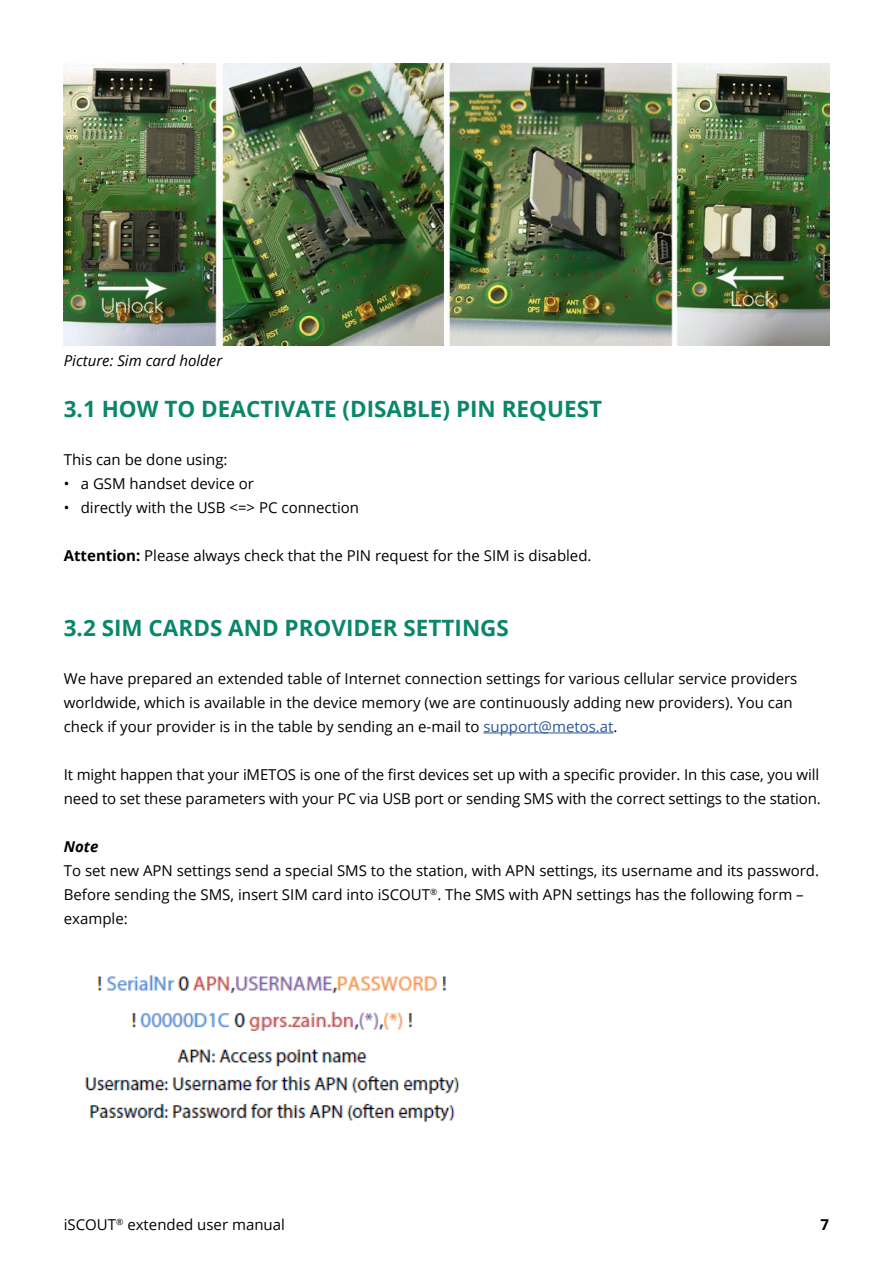
<style>
.page{position:relative;width:893px;height:1263px;background:#fff}
.page>*{position:absolute;margin:0;border:0;box-sizing:border-box;transform-origin:0 0}
.t1{font:700 22.5px "Open Sans";color:#0a876b}
.t2{font:15px/24px "Open Sans";color:#000}
.t3{font:italic 15px "Open Sans";color:#000}
.t4{font:italic 700 15px "Open Sans";color:#000}
.t5{font:700 15px "Open Sans";color:#000}
.s1{font-weight:700}
.s2{color:#275b9b}
</style>
<div class="page">
<hr style="left:483px;top:732px;width:131px;height:1px;background:#275b9b">
<img style="left:64px;top:64px;width:765px;height:282px">
<img style="left:85px;top:975px;width:375px;height:147px">
<p class="t3" style="left:64px;top:350px;width:160px">Picture: Sim card holder</p>
<h1 class="t1" style="left:64px;top:393px;width:540px">3.1 HOW TO DEACTIVATE (DISABLE) PIN REQUEST</h1>
<p class="t2" style="left:64px;top:447px;width:165px">This can be done using:</p>
<p class="t2" style="left:64px;top:471px;width:192px">• a GSM handset device or</p>
<p class="t2" style="left:64px;top:495px;width:297px">• directly with the USB &lt;=&gt; PC connection</p>
<p class="t2" style="left:64px;top:543px;width:529px"><span class="s1">Attention:</span> Please always check that the PIN request for the SIM is disabled.</p>
<h1 class="t1" style="left:64px;top:612px;width:447px">3.2 SIM CARDS AND PROVIDER SETTINGS</h1>
<p class="t2" style="left:64px;top:666px;width:735px">We have prepared an extended table of Internet connection settings for various cellular service providers worldwide, which is available in the device memory (we are continuously adding new providers). You can check if your provider is in the table by sending an e-mail to <span class="s2">support@metos.at</span>.</p>
<p class="t2" style="left:64px;top:762px;width:758px">It might happen that your iMETOS is one of the first devices set up with a specific provider. In this case, you will need to set these parameters with your PC via USB port or sending SMS with the correct settings to the station.</p>
<p class="t4" style="left:64px;top:836px;width:36px">Note</p>
<p class="t2" style="left:64px;top:858px;width:757px">To set new APN settings send a special SMS to the station, with APN settings, its username and its password.<br>Before sending the SMS, insert SIM card into iSCOUT<sup>®</sup>. The SMS with APN settings has the following form – example:</p>
<p class="t2" style="left:64px;top:1212px;width:223px">iSCOUT<sup>®</sup> extended user manual</p>
<p class="t5" style="left:821px;top:1214px;width:10px">7</p>
</div>
